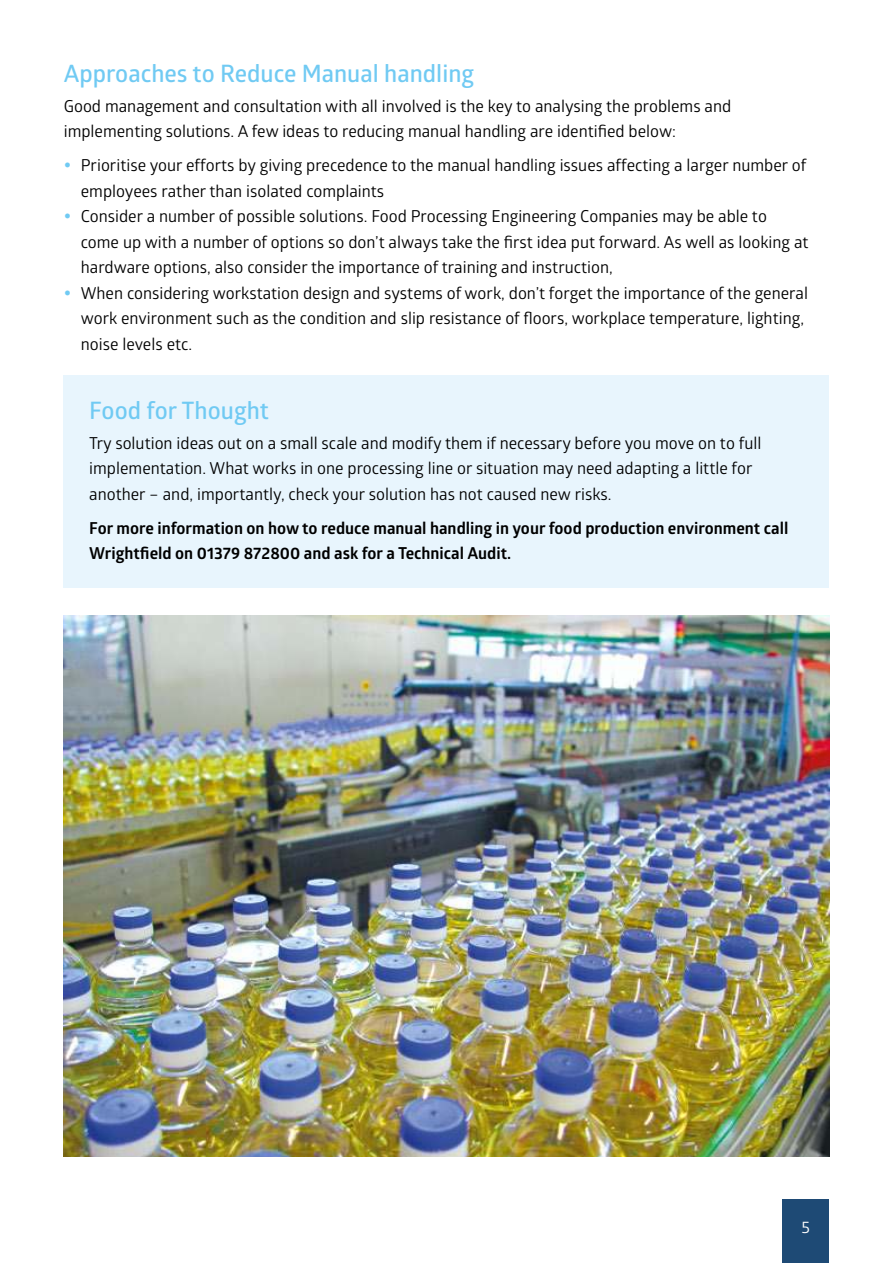
<style>
.page{position:relative;width:893px;height:1263px;background:#fff}
.page>*{position:absolute;margin:0;border:0;box-sizing:border-box;transform-origin:0 0}
.t1{font:600 24px "Glober";color:#70caf3}
.t2{font:16.5px/25.5px "Glober";color:#000}
.t3{font:700 16.5px/25.5px "Glober";color:#000}
.t4{font:16.5px "Glober";color:#fff}
</style>
<div class="page">
<div style="left:64px;top:376px;width:765px;height:212px;background:#e8f5fd"></div>
<img style="left:64px;top:615px;width:765px;height:542px">
<div style="left:782px;top:1199px;width:47px;height:64px;background:#1e4a75"></div>
<h1 class="t1" style="left:64px;top:64px;width:412px">Approaches to Reduce Manual handling</h1>
<p class="t2" style="left:64px;top:94px;width:669px">Good management and consultation with all involved is the key to analysing the problems and implementing solutions. A few ideas to reducing manual handling are identified below:</p>
<p class="t2" style="left:81px;top:154px;width:729px">Prioritise your efforts by giving precedence to the manual handling issues affecting a larger number of employees rather than isolated complaints<br>Consider a number of possible solutions. Food Processing Engineering Companies may be able to come up with a number of options so don’t always take the first idea put forward. As well as looking at hardware options, also consider the importance of training and instruction,<br>When considering workstation design and systems of work, don’t forget the importance of the general work environment such as the condition and slip resistance of floors, workplace temperature, lighting, noise levels etc.</p>
<h1 class="t1" style="left:89px;top:401px;width:181px">Food for Thought</h1>
<p class="t2" style="left:89px;top:431px;width:674px">Try solution ideas out on a small scale and modify them if necessary before you move on to full implementation. What works in one processing line or situation may need adapting a little for another – and, importantly, check your solution has not caused new risks.</p>
<p class="t3" style="left:89px;top:517px;width:701px">For more information on how to reduce manual handling in your food production environment call<br>Wrightfield on 01379 872800 and ask for a Technical Audit.</p>
<p class="t4" style="left:801px;top:1219px;width:10px">5</p>
</div>
